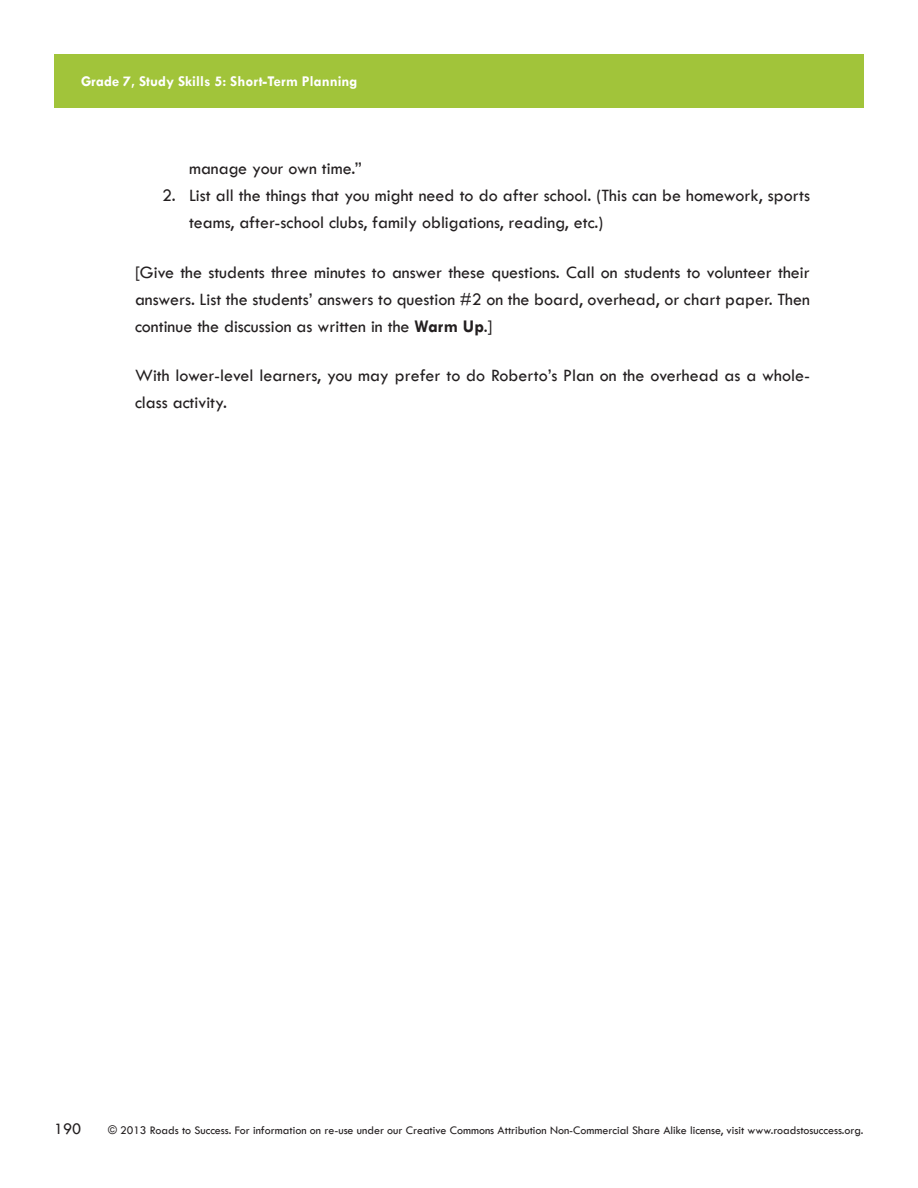
<style>
.page{position:relative;width:918px;height:1188px;background:#fff}
.page>*{position:absolute;margin:0;border:0;box-sizing:border-box;transform-origin:0 0}
.LO_Text{font:500 18px/27px "Tw Cen";color:#231f20;text-align:justify}
.LO_NumberList{font:500 18px/27px "Tw Cen";color:#231f20}
.Lesson_Front_Page_Te{font:500 16.5px "Tw Cen";color:#231f20}
.t1{font:700 15px "Tw Cen";color:#fff}
.t2{font:500 12px "Tw Cen";color:#231f20}
.s1{font-weight:700}
</style>
<div class="page">
<div style="left:54px;top:54px;width:810px;height:54px;background:#a1c43a"></div>
<p class="t1" style="left:81px;top:72px;width:278px">Grade 7, Study Skills 5: Short-Term Planning</p>
<p class="LO_NumberList" style="left:189px;top:155px;width:174px">manage your own time.”</p>
<p class="LO_NumberList" style="left:189px;top:182px;width:622px;text-indent:-27px">2. List all the things that you might need to do after school. (This can be homework, sports teams, after-school clubs, family obligations, reading, etc.)</p>
<p class="LO_Text" style="left:135px;top:259px;width:677px">[Give the students three minutes to answer these questions. Call on students to volunteer their answers. List the students’ answers to question #2 on the board, overhead, or chart paper. Then continue the discussion as written in the <span class="s1">Warm Up</span>.]</p>
<p class="LO_Text" style="left:135px;top:362px;width:676px">With lower-level learners, you may prefer to do Roberto’s Plan on the overhead as a whole&shy;class activity.</p>
<p class="Lesson_Front_Page_Te" style="left:54px;top:1119px;width:29px">190</p>
<p class="t2" style="left:108px;top:1123px;width:757px">© 2013 Roads to Success. For information on re-use under our Creative Commons Attribution Non-Commercial Share Alike license, visit www.roadstosuccess.org.</p>
</div>
